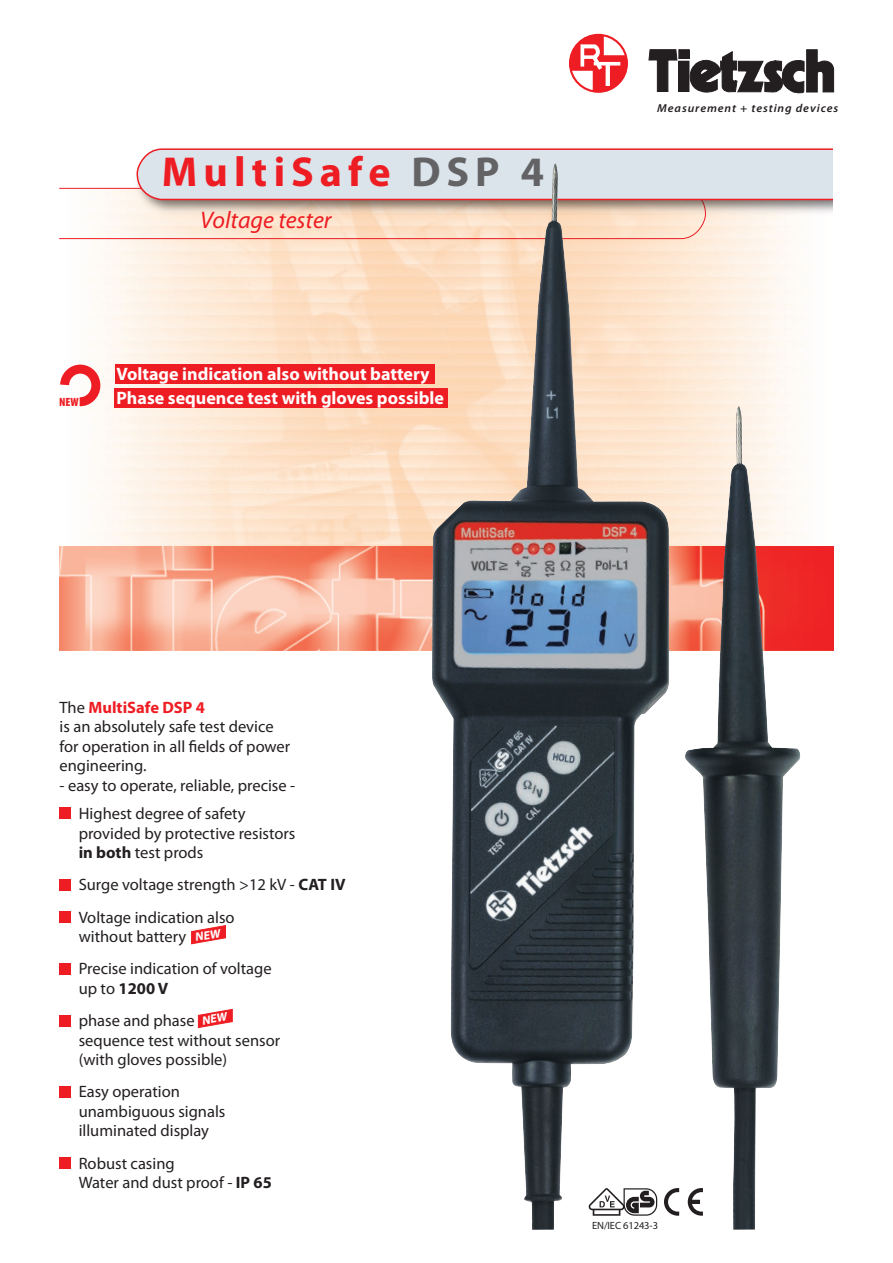
<style>
.page{position:relative;width:893px;height:1263px;background:#fff}
.page>*{position:absolute;margin:0;border:0;box-sizing:border-box;transform-origin:0 0}
.t1{font:700 42px "Myriad Pro";letter-spacing:.145em;color:#ee1d23}
.t2{font:italic 24px "Myriad Pro";color:#ee1d23}
.t3{font:700 18px "Myriad Pro";color:#fff}
.t4{font:16.5px/19.5px "Myriad Pro";color:#231f20}
.t5{font:900 condensed 12px "Myriad Pro";color:#ee1d23}
.t6{font:italic 600 11.55px "Myriad Pro";letter-spacing:.075em;color:#231f20;scale:1.05 1}
.t7{font:10.5px "Myriad Pro";letter-spacing:-.01em;color:#231f20}
.s1{color:#636366}
.s2{font-weight:700;color:#ee1d23}
.s3{font-weight:700}
</style>
<div class="page">
<img style="left:59px;top:239px;width:775px;height:382px">
<img style="left:59px;top:546px;width:774px;height:105px">
<div style="left:134px;top:146px;width:717px;height:71px;background:#f9f9f9"></div>
<svg style="left:59px;top:148px;width:774px;height:91px"></svg>
<div style="left:833px;top:146px;width:20px;height:76px;background:#fff"></div>
<div style="left:60px;top:808px;width:11px;height:11px;background:#ee1d23"></div>
<div style="left:60px;top:879px;width:11px;height:11px;background:#ee1d23"></div>
<div style="left:60px;top:911px;width:11px;height:11px;background:#ee1d23"></div>
<div style="left:60px;top:963px;width:11px;height:11px;background:#ee1d23"></div>
<div style="left:60px;top:1015px;width:11px;height:11px;background:#ee1d23"></div>
<div style="left:60px;top:1086px;width:11px;height:11px;background:#ee1d23"></div>
<div style="left:60px;top:1158px;width:11px;height:11px;background:#ee1d23"></div>
<svg style="left:649px;top:49px;width:28px;height:43px"></svg>
<div style="left:679px;top:50px;width:10px;height:8px;background:#231f20"></div>
<div style="left:679px;top:49px;width:10px;height:10px;border:1px solid #231f20"></div>
<div style="left:679px;top:61px;width:10px;height:31px;background:#231f20"></div>
<svg style="left:690px;top:49px;width:144px;height:45px"></svg>
<svg style="left:570px;top:35px;width:57px;height:57px"></svg>
<div style="left:569px;top:34px;width:59px;height:59px;border:2px solid #ee1d23;border-radius:50%"></div>
<img style="left:432px;top:163px;width:263px;height:1067px">
<img style="left:587px;top:266px;width:216px;height:964px">
<div style="left:115px;top:364px;width:319px;height:20px;background:#ee1d23"></div>
<div style="left:114px;top:388px;width:334px;height:20px;background:#ee1d23"></div>
<svg style="left:59px;top:361px;width:46px;height:49px"></svg>
<svg style="left:191px;top:925px;width:35px;height:19px"></svg>
<svg style="left:198px;top:1009px;width:35px;height:19px"></svg>
<p class="t1" style="left:162px;top:145px;width:384px">MultiSafe <span class="s1">DSP 4</span></p>
<p class="t2" style="left:200px;top:205px;width:133px">Voltage tester</p>
<p class="t3" style="left:116px;top:363px;width:315px">Voltage indication also without battery</p>
<p class="t5" style="left:59px;top:395px;width:21px">NEW</p>
<p class="t3" style="left:116px;top:387px;width:329px">Phase sequence test with gloves possible</p>
<p class="t6" style="left:657px;top:100px;width:174px">Measurement + testing devices</p>
<p class="t4" style="left:60px;top:697px;width:232px">The <span class="s2">MultiSafe DSP 4<br></span>is an absolutely safe test device for operation in all fields of power engineering.</p>
<p class="t4" style="left:60px;top:775px;width:237px">- easy to operate, reliable, precise -</p>
<p class="t4" style="left:79px;top:803px;width:218px">Highest degree of safety provided by protective resistors <span class="s3">in both</span> test prods</p>
<p class="t4" style="left:79px;top:875px;width:268px">Surge voltage strength &gt;12 kV - <span class="s3">CAT IV</span></p>
<p class="t4" style="left:79px;top:907px;width:157px">Voltage indication also without battery</p>
<p class="t4" style="left:79px;top:959px;width:195px">Precise indication of voltage up to <span class="s3">1200 V</span></p>
<p class="t4" style="left:79px;top:1010px;width:203px">phase and phase<br>sequence test without sensor (with gloves possible)</p>
<p class="t4" style="left:79px;top:1082px;width:148px">Easy operation unambiguous signals illuminated display</p>
<p class="t4" style="left:79px;top:1153px;width:195px">Robust casing<br>Water and dust proof - <span class="s3">IP 65</span></p>
<p class="t7" style="left:592px;top:1219px;width:67px">EN/IEC 61243-3</p>
</div>
